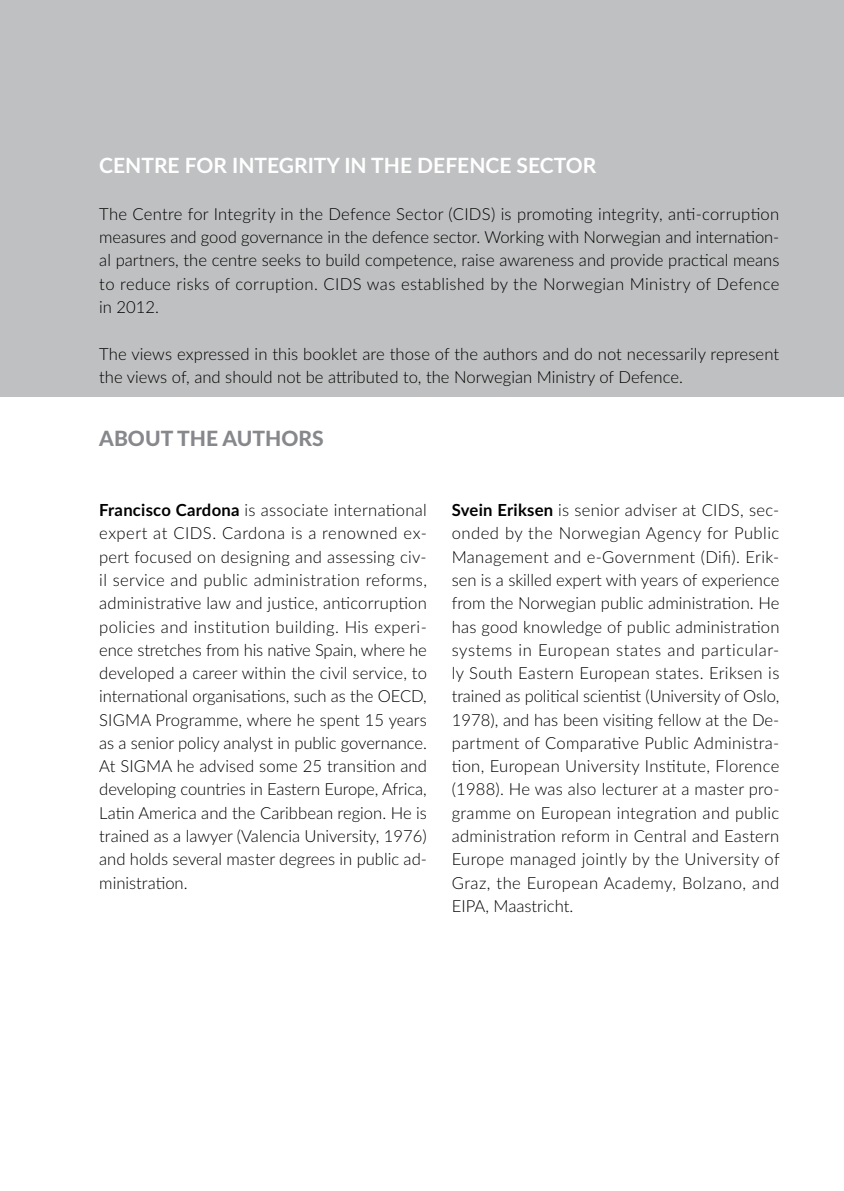
<style>
.page{position:relative;width:844px;height:1191px;background:#fff}
.page>*{position:absolute;margin:0;border:0;box-sizing:border-box;transform-origin:0 0}
.t1{font:700 21px "Lato";color:#fff}
.t2{font:800 21px "Lato";color:#86888c}
.t3{font:300 16.62px/23.3px "Lato";color:#000;text-align:justify}
.s1{font-weight:700}
</style>
<div class="page">
<div style="left:0;top:0;width:843px;height:397px;background:#bfc0c1"></div>
<p class="t1" style="left:99px;top:150px;width:498px">CENTRE FOR INTEGRITY IN THE DEFENCE SECTOR</p>
<p class="t3" style="left:99px;top:202px;width:681px">The Centre for Integrity in the Defence Sector (CIDS) is promoting integrity, anti-corruption measures and good governance in the defence sector. Working with Norwegian and internation&shy;al partners, the centre seeks to build competence, raise awareness and provide practical means to reduce risks of corruption. CIDS was established by the Norwegian Ministry of Defence in 2012.</p>
<p class="t3" style="left:99px;top:341px;width:681px">The views expressed in this booklet are those of the authors and do not necessarily represent the views of, and should not be attributed to, the Norwegian Ministry of Defence.</p>
<p class="t2" style="left:99px;top:423px;width:226px">ABOUT THE AUTHORS</p>
<p class="t3" style="left:99px;top:498px;width:329px"><span class="s1">Francisco Cardona</span> is associate international expert at CIDS. Cardona is a renowned ex&shy;pert focused on designing and assessing civ&shy;il service and public administration reforms, administrative law and justice, anticorruption policies and institution building. His experi&shy;ence stretches from his native Spain, where he developed a career within the civil service, to international organisations, such as the OECD, SIGMA Programme, where he spent 15 years as a senior policy analyst in public governance.<br>At SIGMA he advised some 25 transition and developing countries in Eastern Europe, Africa, Latin America and the Caribbean region. He is trained as a lawyer (Valencia University, 1976) and holds several master degrees in public ad&shy;ministration.</p>
<p class="t3" style="left:451px;top:498px;width:329px"><span class="s1">Svein Eriksen</span> is senior adviser at CIDS, sec&shy;onded by the Norwegian Agency for Public Management and e-Government (Difi). Erik&shy;sen is a skilled expert with years of experience from the Norwegian public administration. He has good knowledge of public administration systems in European states and particular&shy;ly South Eastern European states. Eriksen is trained as political scientist (University of Oslo, 1978), and has been visiting fellow at the De&shy;partment of Comparative Public Administra&shy;tion, European University Institute, Florence (1988). He was also lecturer at a master pro&shy;gramme on European integration and public administration reform in Central and Eastern Europe managed jointly by the University of Graz, the European Academy, Bolzano, and EIPA, Maastricht.</p>
</div>
